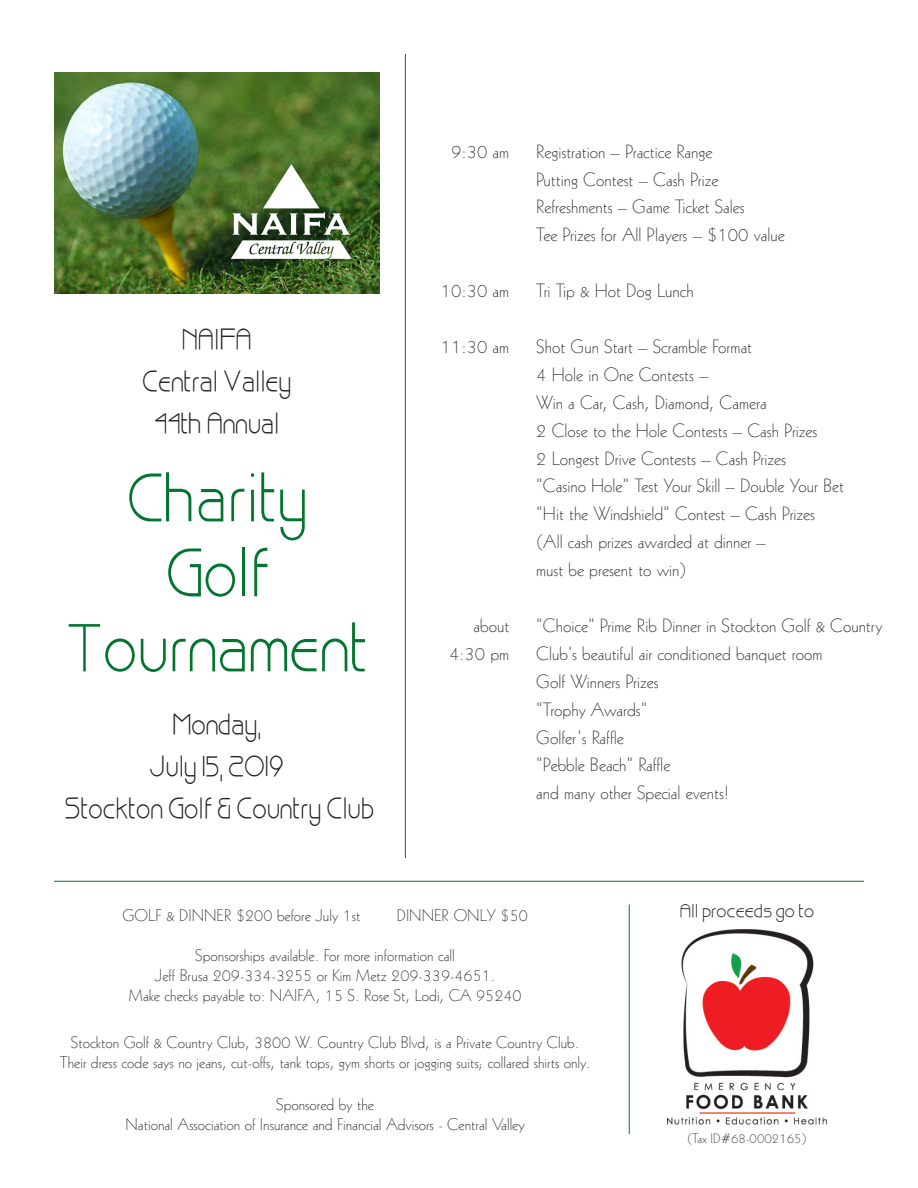
<style>
.page{position:relative;width:918px;height:1188px;background:#fff}
.page>*{position:absolute;margin:0;border:0;box-sizing:border-box;transform-origin:0 0}
.t1{font:67.5px/75px "Basque Normal";color:#057431;text-align:center;scale:.9 1}
.t2{font:28.5px/42px "Basque Normal";color:#231f20;text-align:center;scale:.9 1}
.t3{font:18.75px "Geometric 231 BT Light C";color:#231f20}
.t4{font:18px "Basque Normal";color:#231f20}
.t5{font:16.5px/19.8px "Geometric 231 BT Light C";color:#231f20;text-align:center}
.t6{font:13.5px "Geometric 231 BT Light C";color:#231f20}
</style>
<div class="page">
<hr style="left:54px;top:881px;width:810px;height:1px;background:#057431">
<img style="left:54px;top:72px;width:325px;height:222px">
<img style="left:230px;top:164px;width:122px;height:95px">
<hr style="left:629px;top:904px;width:1px;height:230px;background:#057431">
<hr style="left:405px;top:54px;width:1px;height:804px;background:#057431">
<img style="left:668px;top:929px;width:158px;height:196px">
<p class="t3" style="left:451px;top:139px;width:59px">9:30 am</p>
<p class="t3" style="left:536px;top:139px;width:178px">Registration – Practice Range</p>
<p class="t3" style="left:536px;top:167px;width:184px">Putting Contest – Cash Prize</p>
<p class="t3" style="left:536px;top:195px;width:210px">Refreshments – Game Ticket Sales</p>
<p class="t3" style="left:536px;top:223px;width:250px">Tee Prizes for All Players – $100 value</p>
<p class="t2" style="left:142px;top:319px;width:168px">NAIFA<br>Central Valley<br>44th Annual</p>
<p class="t1" style="left:66px;top:464px;width:337px">Charity<br>Golf<br>Tournament</p>
<p class="t2" style="left:64px;top:704px;width:345px">Monday,<br>July 15, 2019<br>Stockton Golf &amp; Country Club</p>
<p class="t3" style="left:441px;top:279px;width:70px">10:30 am</p>
<p class="t3" style="left:536px;top:279px;width:159px">Tri Tip &amp; Hot Dog Lunch</p>
<p class="t3" style="left:441px;top:334px;width:70px">11:30 am</p>
<p class="t3" style="left:536px;top:334px;width:217px">Shot Gun Start – Scramble Format</p>
<p class="t3" style="left:536px;top:362px;width:174px">4 Hole in One Contests –</p>
<p class="t3" style="left:536px;top:390px;width:232px">Win a Car, Cash, Diamond, Camera</p>
<p class="t3" style="left:536px;top:418px;width:283px">2 Close to the Hole Contests – Cash Prizes</p>
<p class="t3" style="left:536px;top:446px;width:251px">2 Longest Drive Contests – Cash Prizes</p>
<p class="t3" style="left:536px;top:474px;width:309px">“Casino Hole” Test Your Skill – Double Your Bet</p>
<p class="t3" style="left:536px;top:502px;width:280px">“Hit the Windshield” Contest – Cash Prizes</p>
<p class="t3" style="left:536px;top:530px;width:231px">(All cash prizes awarded at dinner –</p>
<p class="t3" style="left:536px;top:558px;width:152px">must be present to win)</p>
<p class="t3" style="left:474px;top:613px;width:37px">about</p>
<p class="t3" style="left:536px;top:613px;width:348px">“Choice” Prime Rib Dinner in Stockton Golf &amp; Country</p>
<p class="t3" style="left:449px;top:641px;width:62px">4:30 pm</p>
<p class="t3" style="left:536px;top:641px;width:288px">Club’s beautiful air conditioned banquet room</p>
<p class="t3" style="left:536px;top:669px;width:124px">Golf Winners Prizes</p>
<p class="t3" style="left:536px;top:697px;width:113px">“Trophy Awards”</p>
<p class="t3" style="left:536px;top:725px;width:89px">Golfer’s Raffle</p>
<p class="t3" style="left:536px;top:753px;width:136px">“Pebble Beach” Raffle</p>
<p class="t3" style="left:536px;top:781px;width:195px">and many other Special events!</p>
<p class="t5" style="left:122px;top:905px;width:240px">GOLF &amp; DINNER $200 before July 1st</p>
<p class="t5" style="left:397px;top:905px;width:132px">DINNER ONLY $50</p>
<p class="t5" style="left:155px;top:945px;width:342px">Sponsorships available. For more information call<br>Jeff Brusa 209-334-3255 or Kim Metz 209-339-4651.</p>
<p class="t5" style="left:129px;top:985px;width:394px">Make checks payable to: NAIFA, 15 S. Rose St, Lodi, CA 95240</p>
<p class="t5" style="left:60px;top:1032px;width:532px">Stockton Golf &amp; Country Club, 3800 W. Country Club Blvd, is a Private Country Club.<br>Their dress code says no jeans, cut-offs, tank tops, gym shorts or jogging suits; collared shirts only.</p>
<p class="t5" style="left:126px;top:1094px;width:401px">Sponsored by the<br>National Association of Insurance and Financial Advisors - Central Valley</p>
<p class="t4" style="left:680px;top:902px;width:136px">All proceeds go to</p>
<p class="t6" style="left:687px;top:1130px;width:121px">(Tax ID#68-0002165)</p>
</div>
